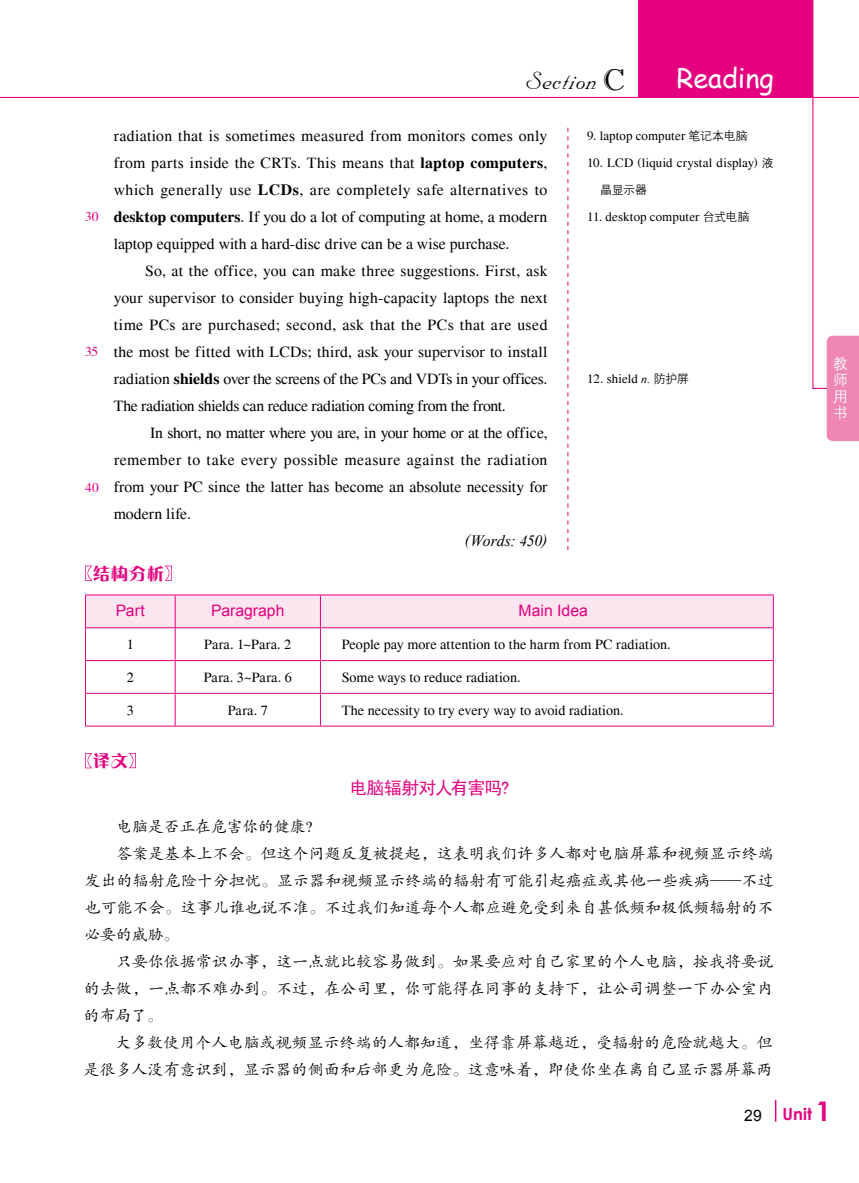
<style>
.page{position:relative;width:859px;height:1183px;background:#fff}
.page>*{position:absolute;margin:0;border:0;box-sizing:border-box;transform-origin:0 0}
.t1{font:30px "Nuptial BT";letter-spacing:.03em;color:#000}
.t2{font:27px "Comic Sans MS";color:#fff}
.t3{font:18px "Sim Hei";letter-spacing:-.055em;color:#e4007f}
.t4{font:18px "FZCHYJW GB1 0";color:#e4007f}
.t5{font:700 16.5px "Century Gothic";color:#e4007f}
.t6{font:15.75px/27px "Times";letter-spacing:-.005em;color:#000;text-align:justify}
.t7{font:15.75px "FZKTJW GB1 0";letter-spacing:.02em;color:#000}
.t8{font:15.75px "Arial";color:#e4007f}
.t9{font:15.75px "FZKTJW GB1 0";color:#000}
.t10{font:italic 15.75px "Times New Roman";letter-spacing:-.005em;color:#000}
.t11{font:15.75px "Arial";color:#000}
.t12{font:15px/16.5px "FZZDXJW GB1 0";color:#fff;text-align:justify}
.t13{font:14.1px "Times";letter-spacing:.005em;color:#000}
.t14{font:13.5px "FZSSJW GB1 0";color:#e4007f}
.t15{font:12.9px "Times";letter-spacing:.005em;color:#000}
.t16{font:12px "FZZDXJW GB1 0";color:#000}
.s1{font-family:"Imprint MT Shadow"}
.s2{font-weight:700}
.s3{font-family:"FZZDXJW GB1 0";font-size:12px}
.s4{font-family:"Times New Roman";font-style:italic;font-size:12px}
.s5{font-family:"Times"}
.s6{font-size:27px}
</style>
<div class="page">
<svg style="left:567px;top:128px;width:1px;height:422px"></svg>
<svg style="left:85px;top:565px;width:8px;height:15px"></svg>
<svg style="left:165px;top:565px;width:7px;height:15px"></svg>
<div style="left:86px;top:595px;width:687px;height:32px;background:#fbe6ef"></div>
<hr style="left:85px;top:594px;width:90px;height:1px;background:#e4007f">
<hr style="left:85px;top:595px;width:1px;height:32px;background:#e4007f">
<hr style="left:175px;top:594px;width:145px;height:1px;background:#e4007f">
<hr style="left:320px;top:594px;width:454px;height:1px;background:#e4007f">
<hr style="left:773px;top:595px;width:1px;height:32px;background:#e4007f">
<hr style="left:85px;top:628px;width:1px;height:32px;background:#e4007f">
<hr style="left:175px;top:628px;width:1px;height:32px;background:#e4007f">
<hr style="left:773px;top:628px;width:1px;height:32px;background:#e4007f">
<hr style="left:85px;top:660px;width:1px;height:32px;background:#e4007f">
<hr style="left:175px;top:660px;width:1px;height:32px;background:#e4007f">
<hr style="left:773px;top:660px;width:1px;height:32px;background:#e4007f">
<hr style="left:85px;top:693px;width:1px;height:32px;background:#e4007f">
<hr style="left:175px;top:693px;width:1px;height:32px;background:#e4007f">
<hr style="left:773px;top:693px;width:1px;height:32px;background:#e4007f">
<hr style="left:85px;top:725px;width:90px;height:1px;background:#e4007f">
<hr style="left:175px;top:725px;width:145px;height:1px;background:#e4007f">
<hr style="left:320px;top:725px;width:454px;height:1px;background:#e4007f">
<hr style="left:175px;top:595px;width:1px;height:32px;background:#e4007f">
<hr style="left:320px;top:595px;width:1px;height:32px;background:#e4007f">
<hr style="left:85px;top:627px;width:90px;height:1px;background:#e4007f">
<hr style="left:175px;top:627px;width:145px;height:1px;background:#e4007f">
<hr style="left:320px;top:627px;width:454px;height:1px;background:#e4007f">
<hr style="left:320px;top:628px;width:1px;height:32px;background:#e4007f">
<hr style="left:85px;top:660px;width:90px;height:1px;background:#e4007f">
<hr style="left:175px;top:660px;width:145px;height:1px;background:#e4007f">
<hr style="left:320px;top:660px;width:454px;height:1px;background:#e4007f">
<hr style="left:320px;top:660px;width:1px;height:32px;background:#e4007f">
<hr style="left:85px;top:692px;width:90px;height:1px;background:#e4007f">
<hr style="left:175px;top:692px;width:145px;height:1px;background:#e4007f">
<hr style="left:320px;top:692px;width:454px;height:1px;background:#e4007f">
<hr style="left:320px;top:693px;width:1px;height:32px;background:#e4007f">
<svg style="left:85px;top:753px;width:8px;height:15px"></svg>
<svg style="left:129px;top:753px;width:7px;height:15px"></svg>
<svg style="left:775px;top:1100px;width:2px;height:22px"></svg>
<hr style="left:0;top:97px;width:859px;height:1px;background:#e4007f">
<svg style="left:812px;top:0;width:47px;height:441px"></svg>
<div style="left:639px;top:0;width:174px;height:98px;background:#e4007f"></div>
<svg style="left:599px;top:51px;width:40px;height:46px"></svg>
<h1 class="t1" style="left:524px;top:65px;width:102px">Section <span class="s1">C</span></h1>
<h2 class="t2" style="left:676px;top:58px;width:99px">Reading</h2>
<p class="t14" style="left:85px;top:209px;width:15px">30</p>
<p class="t14" style="left:85px;top:344px;width:15px">35</p>
<p class="t14" style="left:85px;top:479px;width:15px">40</p>
<p class="t6" style="left:114px;top:122px;width:435px">radiation that is sometimes measured from monitors comes only from parts inside the CRTs. This means that <span class="s2">laptop computers</span>, which generally use <span class="s2">LCDs</span>, are completely safe alternatives to <span class="s2">desktop computers</span>. If you do a lot of computing at home, a modern laptop equipped with a hard-disc drive can be a wise purchase.</p>
<p class="t6" style="left:114px;top:257px;width:435px;text-indent:32px">So, at the office, you can make three suggestions. First, ask your supervisor to consider buying high-capacity laptops the next time PCs are purchased; second, ask that the PCs that are used the most be fitted with LCDs; third, ask your supervisor to install radiation <span class="s2">shields</span> over the screens of the PCs and VDTs in your offices.<br>The radiation shields can reduce radiation coming from the front.</p>
<p class="t6" style="left:114px;top:419px;width:436px;text-indent:36px">In short, no matter where you are, in your home or at the office, remember to take every possible measure against the radiation from your PC since the latter has become an absolute necessity for modern life.</p>
<p class="t10" style="left:465px;top:530px;width:84px">(Words: 450)</p>
<p class="t15" style="left:587px;top:128px;width:162px">9. laptop computer <span class="s3">笔记本电脑</span></p>
<p class="t15" style="left:587px;top:155px;width:188px">10. LCD (liquid crystal display) <span class="s3">液</span></p>
<p class="t16" style="left:600px;top:183px;width:49px">晶显示器</p>
<p class="t15" style="left:587px;top:209px;width:164px">11. desktop computer <span class="s3">台式电脑</span></p>
<p class="t15" style="left:587px;top:371px;width:103px">12. shield <span class="s4">n.</span> <span class="s3">防护屏</span></p>
<p class="t4" style="left:93px;top:563px;width:74px">结构分析</p>
<p class="t8" style="left:116px;top:600px;width:31px">Part</p>
<p class="t8" style="left:211px;top:600px;width:75px">Paragraph</p>
<p class="t8" style="left:518px;top:600px;width:71px">Main Idea</p>
<p class="t13" style="left:127px;top:636px;width:9px">1</p>
<p class="t13" style="left:204px;top:636px;width:89px">Para. 1~Para. 2</p>
<p class="t13" style="left:342px;top:636px;width:331px">People pay more attention to the harm from PC radiation.</p>
<p class="t13" style="left:127px;top:669px;width:9px">2</p>
<p class="t13" style="left:204px;top:669px;width:90px">Para. 3~Para. 6</p>
<p class="t13" style="left:342px;top:669px;width:180px">Some ways to reduce radiation.</p>
<p class="t13" style="left:127px;top:701px;width:9px">3</p>
<p class="t13" style="left:228px;top:701px;width:42px">Para. 7</p>
<p class="t13" style="left:342px;top:701px;width:283px">The necessity to try every way to avoid radiation.</p>
<p class="t4" style="left:93px;top:750px;width:38px">译文</p>
<p class="t3" style="left:349px;top:778px;width:162px">电脑辐射对人有害吗?</p>
<p class="t9" style="left:117px;top:818px;width:197px">电脑是否正在危害你的健康<span class="s5">?</span></p>
<p class="t7" style="left:117px;top:845px;width:659px">答案是基本上不会。但这个问题反复被提起，这表明我们许多人都对电脑屏幕和视频显示终端</p>
<p class="t7" style="left:85px;top:872px;width:690px">发出的辐射危险十分担忧。显示器和视频显示终端的辐射有可能引起癌症或其他一些疾病——不过</p>
<p class="t7" style="left:85px;top:899px;width:690px">也可能不会。这事儿谁也说不准。不过我们知道每个人都应避免受到来自甚低频和极低频辐射的不</p>
<p class="t7" style="left:85px;top:926px;width:96px">必要的威胁。</p>
<p class="t7" style="left:116px;top:953px;width:659px">只要你依据常识办事，这一点就比较容易做到。如果要应对自己家里的个人电脑，按我将要说</p>
<p class="t7" style="left:84px;top:980px;width:690px">的去做，一点都不难办到。不过，在公司里，你可能得在同事的支持下，让公司调整一下办公室内</p>
<p class="t7" style="left:84px;top:1007px;width:80px">的布局了。</p>
<p class="t7" style="left:115px;top:1034px;width:659px">大多数使用个人电脑或视频显示终端的人都知道，坐得靠屏幕越近，受辐射的危险就越大。但</p>
<p class="t7" style="left:84px;top:1061px;width:690px">是很多人没有意识到，显示器的侧面和后部更为危险。这意味着，即使你坐在离自己显示器屏幕两</p>
<p class="t11" style="left:744px;top:1104px;width:19px">29</p>
<p class="t12" style="left:833px;top:356px;width:16px">教师用书</p>
<p class="t5" style="left:782px;top:1101px;width:50px">Unit <span class="s6">1</span></p>
</div>
